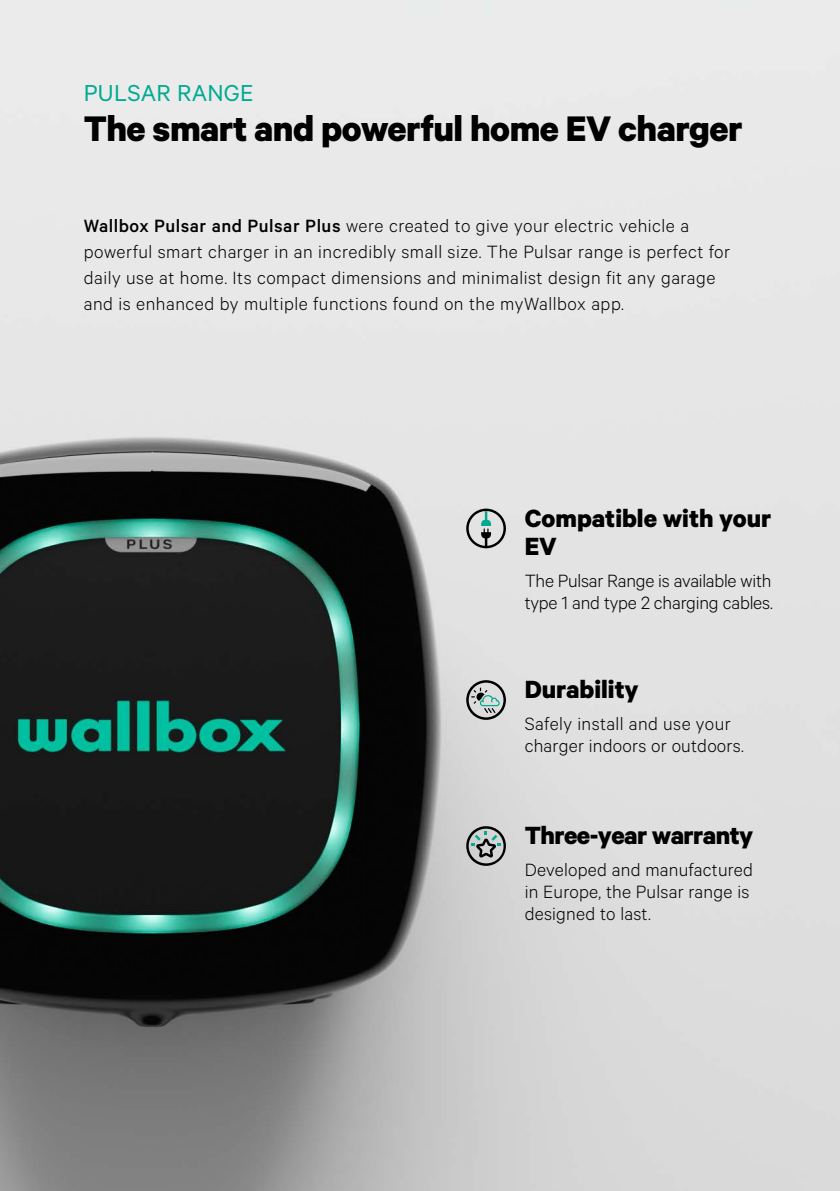
<style>
.page{position:relative;width:840px;height:1191px;background:#fff}
.page>*{position:absolute;margin:0;border:0;box-sizing:border-box;transform-origin:0 0}
.t1{font:700 40px "Calibre";letter-spacing:-.015em;color:#000}
.t2{font:700 28px/28px "Calibre";color:#000}
.t3{font:700 28px "Calibre";letter-spacing:-.02em;color:#000}
.t4{font:26px "Calibre";letter-spacing:.01em;color:#00ab91}
.t5{font:300 20px/26px "Calibre";letter-spacing:.025em;color:#000}
.t6{font:300 20px/22px "Calibre";letter-spacing:-.015em;color:#000}
.s1{font-weight:500}
</style>
<div class="page">
<img style="left:0;top:0;width:839px;height:1191px">
<svg style="left:466px;top:680px;width:39px;height:40px"></svg>
<svg style="left:464px;top:824px;width:43px;height:43px"></svg>
<svg style="left:466px;top:508px;width:39px;height:40px"></svg>
<h3 class="t4" style="left:84px;top:78px;width:171px">PULSAR RANGE</h3>
<h1 class="t1" style="left:84px;top:104px;width:660px">The smart and powerful home EV charger</h1>
<p class="t5" style="left:84px;top:212px;width:647px"><span class="s1">Wallbox Pulsar and Pulsar Plus</span> were created to give your electric vehicle a powerful smart charger in an incredibly small size. The Pulsar range is perfect for daily use at home. Its compact dimensions and minimalist design fit any garage and is enhanced by multiple functions found on the myWallbox app.</p>
<h2 class="t2" style="left:524px;top:503px;width:248px">Compatible with your<br>EV</h2>
<p class="t6" style="left:524px;top:569px;width:249px">The Pulsar Range is available with type 1 and type 2 charging cables.</p>
<h2 class="t2" style="left:524px;top:674px;width:115px">Durability</h2>
<p class="t5" style="left:524px;top:712px;width:220px;line-height:22px">Safely install and use your charger indoors or outdoors.</p>
<h2 class="t3" style="left:524px;top:818px;width:230px">Three-year warranty</h2>
<p class="t5" style="left:524px;top:858px;width:230px;line-height:22px">Developed and manufactured in Europe, the Pulsar range is designed to last.</p>
</div>
